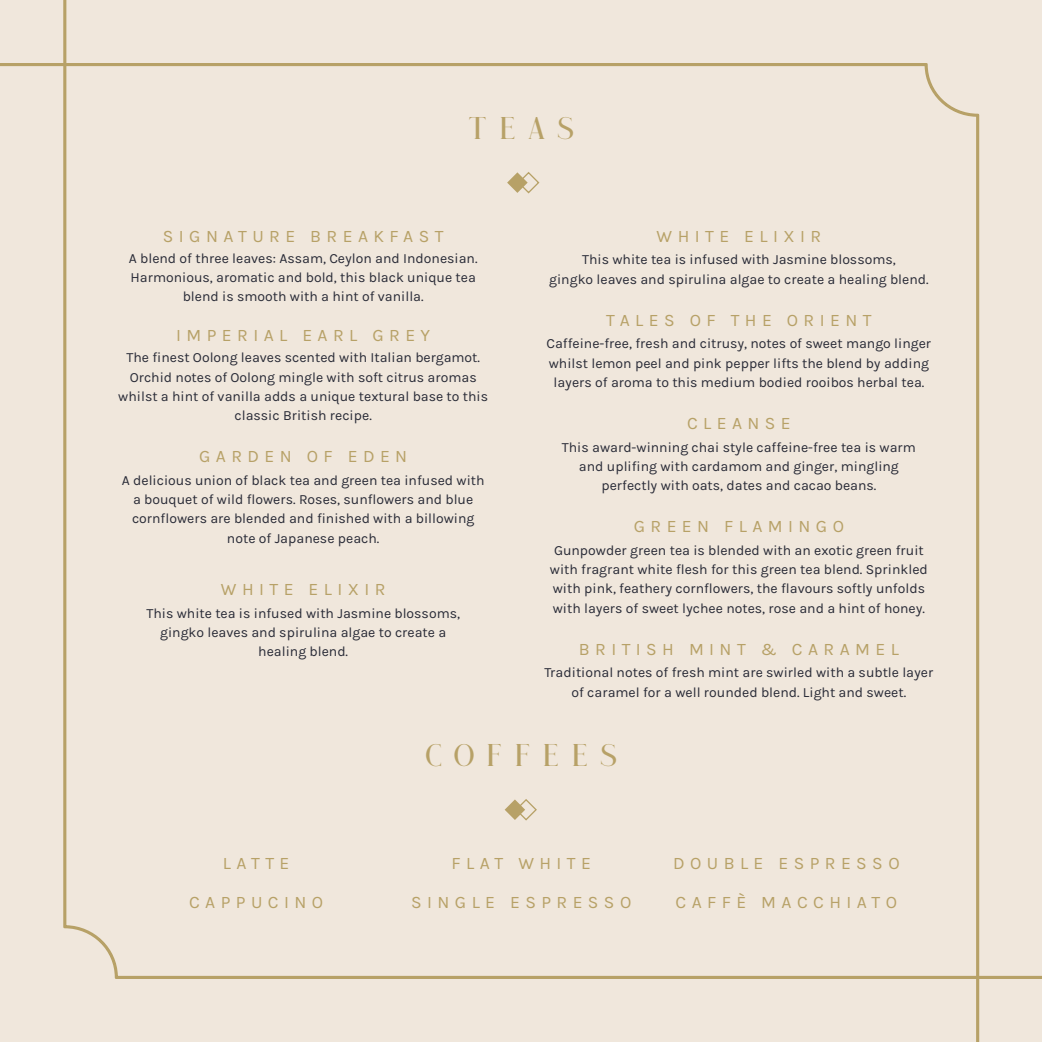
<style>
.page{position:relative;width:1042px;height:1042px;background:#fff}
.page>*{position:absolute;margin:0;border:0;box-sizing:border-box;transform-origin:0 0}
.t1{font:31.5px "Qualey Free";letter-spacing:.31em;color:#b7a167;scale:1.11 1}
.t2{font:17.5px "Karla";letter-spacing:.31em;color:#b7a167}
.t3{font:14px/19.2px "Karla";color:#282a36;text-align:center}
</style>
<div class="page">
<div style="left:0;top:0;width:62px;height:1042px;background:#f0e7dc"></div>
<div style="left:62px;top:0;width:980px;height:1042px;background:#f0e7dc"></div>
<svg style="left:505px;top:798px;width:33px;height:23px"></svg>
<svg style="left:507px;top:171px;width:33px;height:23px"></svg>
<p class="t1" style="left:467px;top:117px;width:98px">TEAS</p>
<p class="t2" style="left:163px;top:226px;width:282px">SIGNATURE BREAKFAST</p>
<p class="t3" style="left:129px;top:248px;width:350px">A blend of three leaves: Assam, Ceylon and Indonesian.</p>
<p class="t3" style="left:131px;top:268px;width:347px">Harmonious, aromatic and bold, this black unique tea</p>
<p class="t3" style="left:183px;top:287px;width:242px">blend is smooth with a hint of vanilla.</p>
<p class="t2" style="left:176px;top:326px;width:255px">IMPERIAL EARL GREY</p>
<p class="t3" style="left:126px;top:348px;width:355px">The finest Oolong leaves scented with Italian bergamot.</p>
<p class="t3" style="left:130px;top:367px;width:349px">Orchid notes of Oolong mingle with soft citrus aromas</p>
<p class="t3" style="left:118px;top:387px;width:371px">whilst a hint of vanilla adds a unique textural base to this classic British recipe.</p>
<p class="t2" style="left:199px;top:447px;width:210px">GARDEN OF EDEN</p>
<p class="t3" style="left:122px;top:471px;width:364px">A delicious union of black tea and green tea infused with</p>
<p class="t3" style="left:133px;top:490px;width:342px">a bouquet of wild flowers. Roses, sunflowers and blue</p>
<p class="t3" style="left:132px;top:509px;width:344px">cornflowers are blended and finished with a billowing</p>
<p class="t3" style="left:227px;top:528px;width:154px">note of Japanese peach.</p>
<p class="t2" style="left:221px;top:580px;width:166px">WHITE ELIXIR</p>
<p class="t3" style="left:146px;top:604px;width:315px">This white tea is infused with Jasmine blossoms,</p>
<p class="t3" style="left:160px;top:623px;width:288px">gingko leaves and spirulina algae to create a</p>
<p class="t3" style="left:258px;top:642px;width:91px">healing blend.</p>
<p class="t2" style="left:656px;top:226px;width:166px">WHITE ELIXIR</p>
<p class="t3" style="left:582px;top:250px;width:315px">This white tea is infused with Jasmine blossoms,</p>
<p class="t3" style="left:549px;top:269px;width:381px">gingko leaves and spirulina algae to create a healing blend.</p>
<p class="t2" style="left:606px;top:310px;width:267px">TALES OF THE ORIENT</p>
<p class="t3" style="left:546px;top:334px;width:386px">Caffeine-free, fresh and citrusy, notes of sweet mango linger whilst lemon peel and pink pepper lifts the blend by adding layers of aroma to this medium bodied rooibos herbal tea.</p>
<p class="t2" style="left:687px;top:413px;width:105px">CLEANSE</p>
<p class="t3" style="left:562px;top:437px;width:356px">This award-winning chai style caffeine-free tea is warm</p>
<p class="t3" style="left:579px;top:457px;width:321px">and uplifing with cardamom and ginger, mingling</p>
<p class="t3" style="left:601px;top:476px;width:277px">perfectly with oats, dates and cacao beans.</p>
<p class="t2" style="left:634px;top:517px;width:212px">GREEN FLAMINGO</p>
<p class="t3" style="left:550px;top:541px;width:379px;text-align:left">Gunpowder green tea is blended with an exotic green fruit with fragrant white flesh for this green tea blend. Sprinkled with pink, feathery cornflowers, the flavours softly unfolds with layers of sweet lychee notes, rose and a hint of honey.</p>
<p class="t2" style="left:579px;top:639px;width:321px">BRITISH MINT &amp; CARAMEL</p>
<p class="t3" style="left:544px;top:663px;width:391px">Traditional notes of fresh mint are swirled with a subtle layer of caramel for a well rounded blend. Light and sweet.</p>
<p class="t2" style="left:223px;top:854px;width:68px">LATTE</p>
<p class="t2" style="left:189px;top:892px;width:135px">CAPPUCINO</p>
<p class="t1" style="left:424px;top:744px;width:176px">COFFEES</p>
<p class="t2" style="left:451px;top:854px;width:141px">FLAT WHITE</p>
<p class="t2" style="left:411px;top:892px;width:222px">SINGLE ESPRESSO</p>
<p class="t2" style="left:673px;top:854px;width:228px">DOUBLE ESPRESSO</p>
<p class="t2" style="left:675px;top:892px;width:223px">CAFFÈ MACCHIATO</p>
</div>
